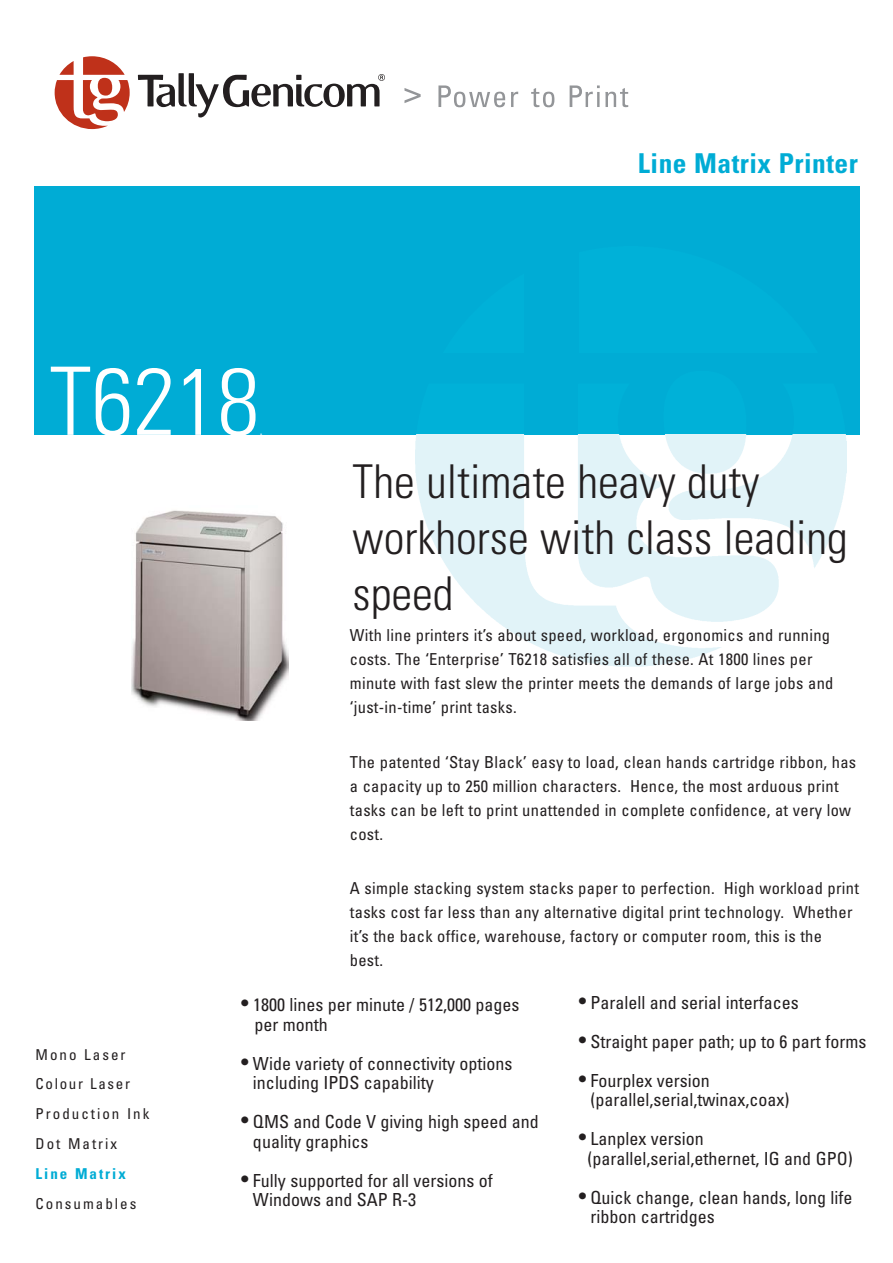
<style>
.page{position:relative;width:893px;height:1263px;background:#fff}
.page>*{position:absolute;margin:0;border:0;box-sizing:border-box;transform-origin:0 0}
.t1{font:300 condensed 94.5px "Univers";color:#fff}
.t2{font:300 condensed 46.65px/55.9px "Univers";color:#231f20}
.t3{font:700 condensed 27.3px "Univers";letter-spacing:.02em;color:#00acd5}
.t4{font:300 condensed 18.9px "Univers";color:#c6eafb}
.t5{font:condensed 18px/19.5px "Univers";color:#231f20}
.t6{font:condensed 16.5px/24px "Univers";letter-spacing:.02em;color:#231f20}
.t7{font:condensed 15px/30.2px "Univers";letter-spacing:.135em;color:#231f20}
.t8{font:condensed 15px/28.7px "Univers";letter-spacing:.11em;color:#231f20}
.t9{font:700 condensed 15px "Univers";letter-spacing:.135em;color:#00acd5}
.s1{font-size:22.5px}
</style>
<div class="page">
<div style="left:34px;top:186px;width:825px;height:248px;background:#00acd5"></div>
<img style="left:416px;top:434px;width:430px;height:233px">
<img style="left:131px;top:510px;width:157px;height:210px">
<svg style="left:55px;top:56px;width:75px;height:73px"></svg>
<svg style="left:138px;top:73px;width:247px;height:44px"></svg>
<svg style="left:438px;top:85px;width:67px;height:22px"></svg>
<svg style="left:511px;top:92px;width:7px;height:15px"></svg>
<svg style="left:531px;top:88px;width:23px;height:19px"></svg>
<svg style="left:569px;top:85px;width:30px;height:22px"></svg>
<svg style="left:605px;top:88px;width:23px;height:19px"></svg>
<svg style="left:404px;top:88px;width:16px;height:15px"></svg>
<h1 class="t1" style="left:49px;top:367px;width:211px">T6218</h1>
<p class="t4" style="left:259px;top:421px;width:6px">.</p>
<h3 class="t3" style="left:638px;top:153px;width:221px">Line Matrix Printer</h3>
<h2 class="t2" style="left:352px;top:458px;width:496px">The ultimate heavy duty workhorse with class leading speed</h2>
<p class="t6" style="left:350px;top:625px;width:485px">With line printers it’s about speed, workload, ergonomics and running costs. The ‘Enterprise’ T6218 satisfies all of these. At 1800 lines per minute with fast slew the printer meets the demands of large jobs and ‘just-in-time’ print tasks.</p>
<p class="t6" style="left:350px;top:751px;width:508px">The patented ‘Stay Black’ easy to load, clean hands cartridge ribbon, has a capacity up to 250 million characters. Hence, the most arduous print tasks can be left to print unattended in complete confidence, at very low cost.</p>
<p class="t6" style="left:350px;top:878px;width:510px">A simple stacking system stacks paper to perfection. High workload print tasks cost far less than any alternative digital print technology. Whether it’s the back office, warehouse, factory or computer room, this is the best.</p>
<p class="t8" style="left:36px;top:1042px;width:96px">Mono Laser<br>Colour Laser</p>
<p class="t7" style="left:36px;top:1100px;width:115px">Production Ink<br>Dot Matrix</p>
<p class="t9" style="left:36px;top:1168px;width:92px">Line Matrix</p>
<p class="t7" style="left:36px;top:1190px;width:102px">Consumables</p>
<p class="t5" style="left:254px;top:997px;width:266px;text-indent:-13px"><span class="s1">•</span> 1800 lines per minute / 512,000 pages per month</p>
<p class="t5" style="left:253px;top:1055px;width:261px;text-indent:-12px"><span class="s1">•</span> Wide variety of connectivity options including IPDS capability</p>
<p class="t5" style="left:253px;top:1114px;width:287px;text-indent:-12px"><span class="s1">•</span> QMS and Code V giving high speed and quality graphics</p>
<p class="t5" style="left:253px;top:1172px;width:241px;text-indent:-12px"><span class="s1">•</span> Fully supported for all versions of<br>Windows and SAP R-3</p>
<p class="t5" style="left:578px;top:994px;width:221px"><span class="s1">•</span> Paralell and serial interfaces</p>
<p class="t5" style="left:578px;top:1033px;width:289px"><span class="s1">•</span> Straight paper path; up to 6 part forms</p>
<p class="t5" style="left:590px;top:1072px;width:200px;text-indent:-12px"><span class="s1">•</span> Fourplex version (parallel,serial,twinax,coax)</p>
<p class="t5" style="left:587px;top:1131px;width:267px;text-indent:-9px"><span class="s1">•</span> Lanplex version (parallel,serial,ethernet, IG and GPO)</p>
<p class="t5" style="left:590px;top:1189px;width:263px;text-indent:-12px"><span class="s1">•</span> Quick change, clean hands, long life ribbon cartridges</p>
</div>
